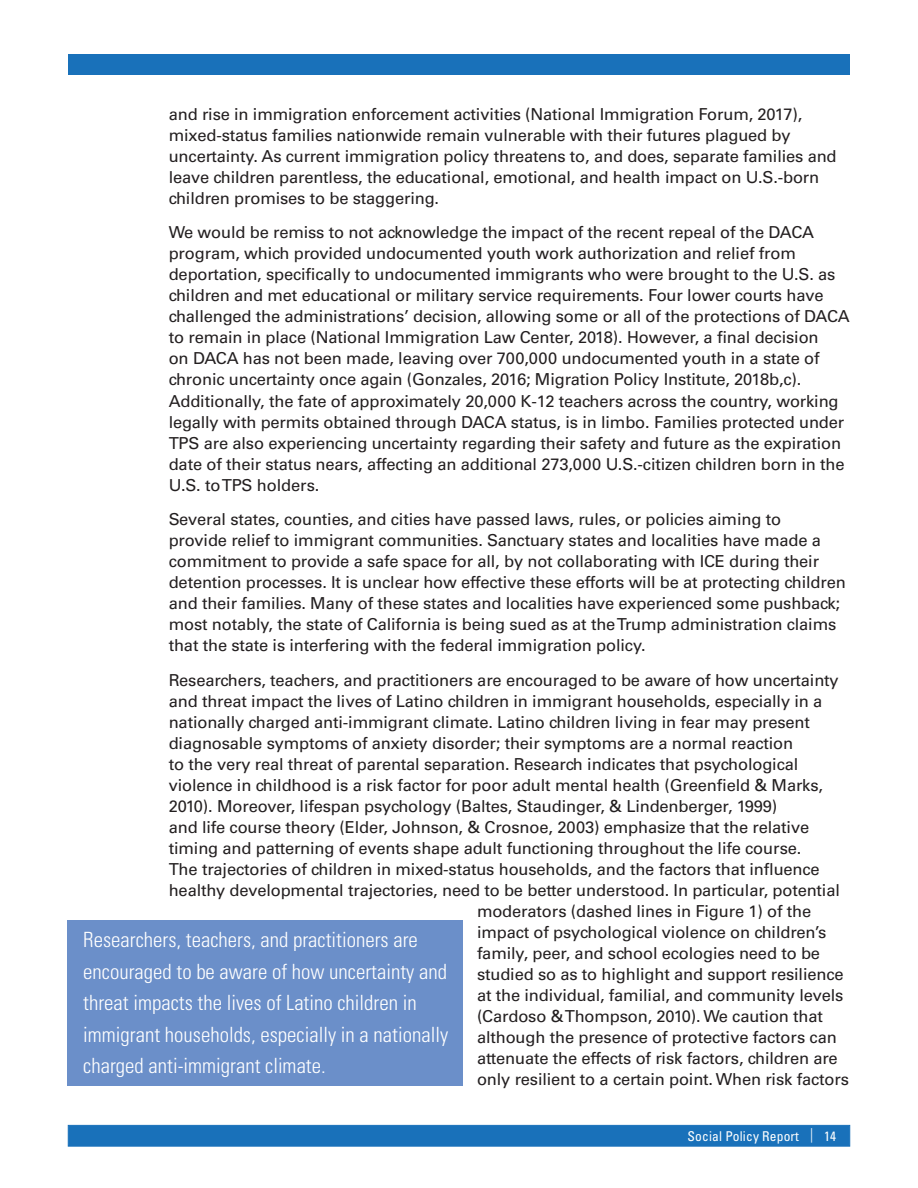
<style>
.page{position:relative;width:918px;height:1188px;background:#fff}
.page>*{position:absolute;margin:0;border:0;box-sizing:border-box;transform-origin:0 0}
.t1{font:300 condensed 21px/31.5px "Univers LT Std";color:#fff}
.t2{font:16.5px/21px "Univers LT Std";letter-spacing:-.01em;color:#231f20}
.t3{font:condensed 13.5px "Univers LT Std";letter-spacing:.01em;color:#fff}
.s1{font-stretch:normal;font-size:14.55px}
</style>
<div class="page">
<div style="left:68px;top:1125px;width:782px;height:22px;background:#1971ba;border:1px solid #1971ba"></div>
<div style="left:68px;top:54px;width:782px;height:21px;background:#1971ba"></div>
<div style="left:68px;top:920px;width:396px;height:166px;background:#6b8fc9"></div>
<p class="t2" style="left:169px;top:104px;width:669px">and rise in immigration enforcement activities (National Immigration Forum, 2017), mixed-status families nationwide remain vulnerable with their futures plagued by uncertainty. As current immigration policy threatens to, and does, separate families and leave children parentless, the educational, emotional, and health impact on U.S.-born children promises to be staggering.</p>
<p class="t2" style="left:169px;top:222px;width:683px">We would be remiss to not acknowledge the impact of the recent repeal of the DACA program, which provided undocumented youth work authorization and relief from deportation, specifically to undocumented immigrants who were brought to the U.S. as children and met educational or military service requirements. Four lower courts have challenged the administrations’ decision, allowing some or all of the protections of DACA to remain in place (National Immigration Law Center, 2018). However, a final decision<br>on DACA has not been made, leaving over 700,000 undocumented youth in a state of chronic uncertainty once again (Gonzales, 2016; Migration Policy Institute, 2018b,c).<br>Additionally, the fate of approximately 20,000 K-12 teachers across the country, working legally with permits obtained through DACA status, is in limbo. Families protected under TPS are also experiencing uncertainty regarding their safety and future as the expiration date of their status nears, affecting an additional 273,000 U.S.-citizen children born in the U.S. to TPS holders.</p>
<p class="t2" style="left:169px;top:509px;width:679px">Several states, counties, and cities have passed laws, rules, or policies aiming to<br>provide relief to immigrant communities. Sanctuary states and localities have made a commitment to provide a safe space for all, by not collaborating with ICE during their detention processes. It is unclear how effective these efforts will be at protecting children and their families. Many of these states and localities have experienced some pushback; most notably, the state of California is being sued as at the Trump administration claims that the state is interfering with the federal immigration policy.</p>
<p class="t2" style="left:169px;top:669px;width:672px">Researchers, teachers, and practitioners are encouraged to be aware of how uncertainty</p>
<p class="t2" style="left:169px;top:690px;width:655px">and threat impact the lives of Latino children in immigrant households, especially in a</p>
<p class="t2" style="left:169px;top:711px;width:643px">nationally charged anti-immigrant climate. Latino children living in fear may present</p>
<p class="t2" style="left:169px;top:732px;width:626px">diagnosable symptoms of anxiety disorder; their symptoms are a normal reaction</p>
<p class="t2" style="left:169px;top:753px;width:631px">to the very real threat of parental separation. Research indicates that psychological</p>
<p class="t2" style="left:169px;top:774px;width:656px">violence in childhood is a risk factor for poor adult mental health (Greenfield &amp; Marks,</p>
<p class="t2" style="left:169px;top:795px;width:610px">2010). Moreover, lifespan psychology (Baltes, Staudinger, &amp; Lindenberger, 1999)</p>
<p class="t2" style="left:169px;top:816px;width:642px">and life course theory (Elder, Johnson, &amp; Crosnoe, 2003) emphasize that the relative</p>
<p class="t2" style="left:169px;top:837px;width:634px">timing and patterning of events shape adult functioning throughout the life course.</p>
<p class="t2" style="left:169px;top:858px;width:653px">The trajectories of children in mixed-status households, and the factors that influence</p>
<p class="t2" style="left:169px;top:879px;width:673px">healthy developmental trajectories, need to be better understood. In particular, potential</p>
<p class="t2" style="left:477px;top:900px;width:336px">moderators (dashed lines in Figure 1) of the</p>
<p class="t2" style="left:477px;top:921px;width:351px">impact of psychological violence on children’s</p>
<p class="t2" style="left:477px;top:942px;width:345px">family, peer, and school ecologies need to be</p>
<p class="t2" style="left:477px;top:963px;width:368px">studied so as to highlight and support resilience</p>
<p class="t2" style="left:477px;top:984px;width:368px">at the individual, familial, and community levels</p>
<p class="t2" style="left:477px;top:1005px;width:348px">(Cardoso &amp; Thompson, 2010). We caution that</p>
<p class="t2" style="left:477px;top:1026px;width:361px">although the presence of protective factors can</p>
<p class="t2" style="left:477px;top:1047px;width:362px">attenuate the effects of risk factors, children are</p>
<p class="t2" style="left:477px;top:1068px;width:374px">only resilient to a certain point. When risk factors</p>
<p class="t1" style="left:83px;top:924px;width:366px">Researchers, teachers, and practitioners are encouraged to be aware of how uncertainty and threat impacts the lives of Latino children in immigrant households, especially in a nationally charged anti-immigrant climate.</p>
<p class="t3" style="left:688px;top:1127px;width:150px">Social Policy Report <span class="s1">|</span> 14</p>
</div>
